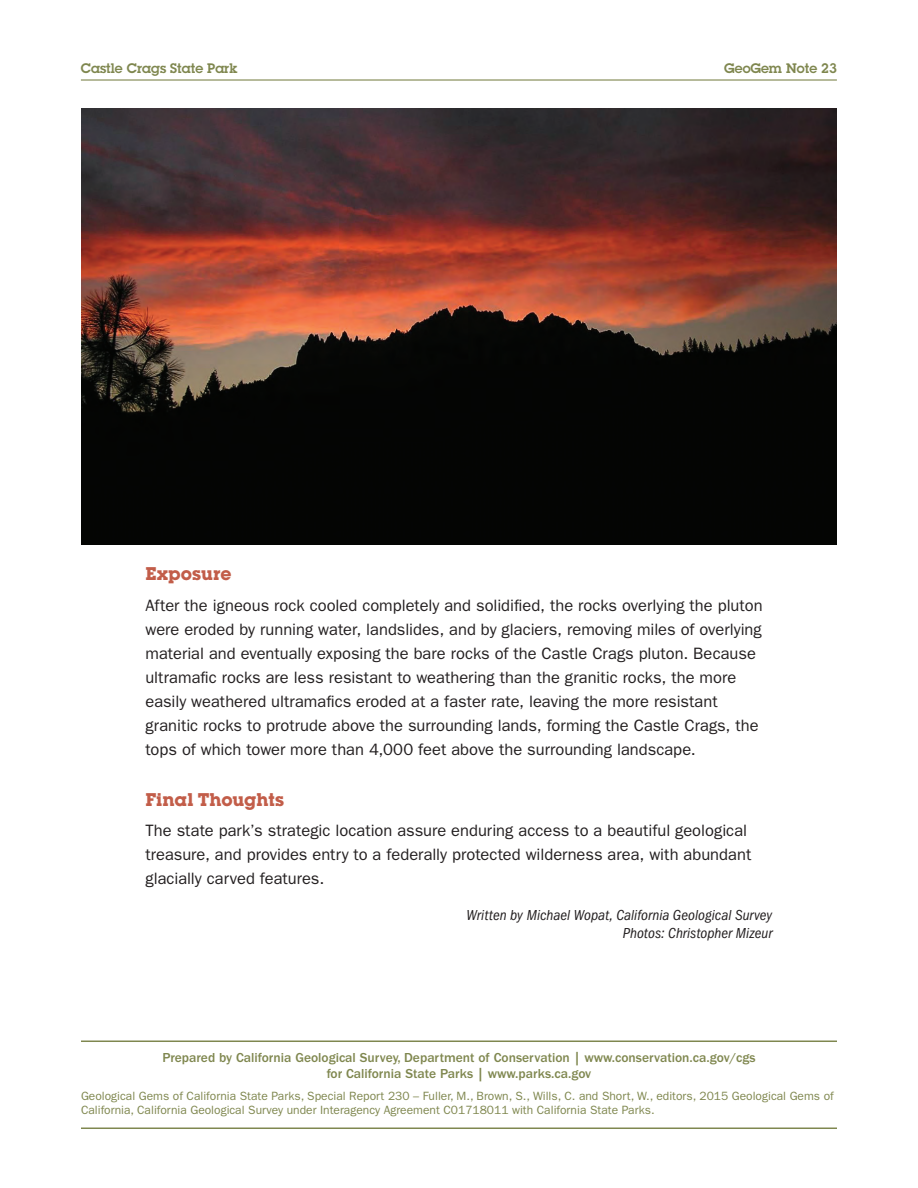
<style>
.page{position:relative;width:918px;height:1188px;background:#fff}
.page>*{position:absolute;margin:0;border:0;box-sizing:border-box;transform-origin:0 0}
.t1{font:700 18px "Lubalin Graph Std";color:#c25d49}
.Body{font:16.5px/24px "ITC Franklin Gothic Std";color:#231f20}
.ByLine{font:italic condensed 15px/18px "ITC Franklin Gothic Std";letter-spacing:.005em;color:#231f20;text-align:right}
.t2{font:500 13.5px/16.2px "ITC Franklin Gothic Std";color:#7f874f;text-align:center}
.Header_pages{font:600 13.5px "Lubalin Graph Std";color:#7f874f}
.t3{font:12px/14.4px "ITC Franklin Gothic Std";color:#7f874f}
</style>
<div class="page">
<hr style="left:81px;top:1041px;width:756px;height:1px;background:#7f874f">
<hr style="left:81px;top:1128px;width:756px;height:1px;background:#7f874f">
<hr style="left:81px;top:79px;width:756px;height:2px;background:#7f874f">
<img style="left:81px;top:108px;width:756px;height:436px">
<p class="Header_pages" style="left:81px;top:59px;width:158px">Castle Crags State Park</p>
<p class="Header_pages" style="left:724px;top:59px;width:114px">GeoGem Note 23</p>
<p class="t1" style="left:146px;top:562px;width:87px">Exposure</p>
<p class="Body" style="left:146px;top:593px;width:619px">After the igneous rock cooled completely and solidified, the rocks overlying the pluton were eroded by running water, landslides, and by glaciers, removing miles of overlying material and eventually exposing the bare rocks of the Castle Crags pluton. Because ultramafic rocks are less resistant to weathering than the granitic rocks, the more easily weathered ultramafics eroded at a faster rate, leaving the more resistant granitic rocks to protrude above the surrounding lands, forming the Castle Crags, the tops of which tower more than 4,000 feet above the surrounding landscape.</p>
<p class="t1" style="left:146px;top:788px;width:140px">Final Thoughts</p>
<p class="Body" style="left:146px;top:819px;width:607px">The state park’s strategic location assure enduring access to a beautiful geological treasure, and provides entry to a federally protected wilderness area, with abundant glacially carved features.</p>
<p class="ByLine" style="left:467px;top:907px;width:307px">Written by Michael Wopat, California Geological Survey<br>Photos: Christopher Mizeur</p>
<p class="t2" style="left:162px;top:1050px;width:595px">Prepared by California Geological Survey, Department of Conservation | www.conservation.ca.gov/cgs for California State Parks | www.parks.ca.gov</p>
<p class="t3" style="left:81px;top:1088px;width:754px">Geological Gems of California State Parks, Special Report 230 – Fuller, M., Brown, S., Wills, C. and Short, W., editors, 2015 Geological Gems of<br>California, California Geological Survey under Interagency Agreement C01718011 with California State Parks.</p>
</div>
